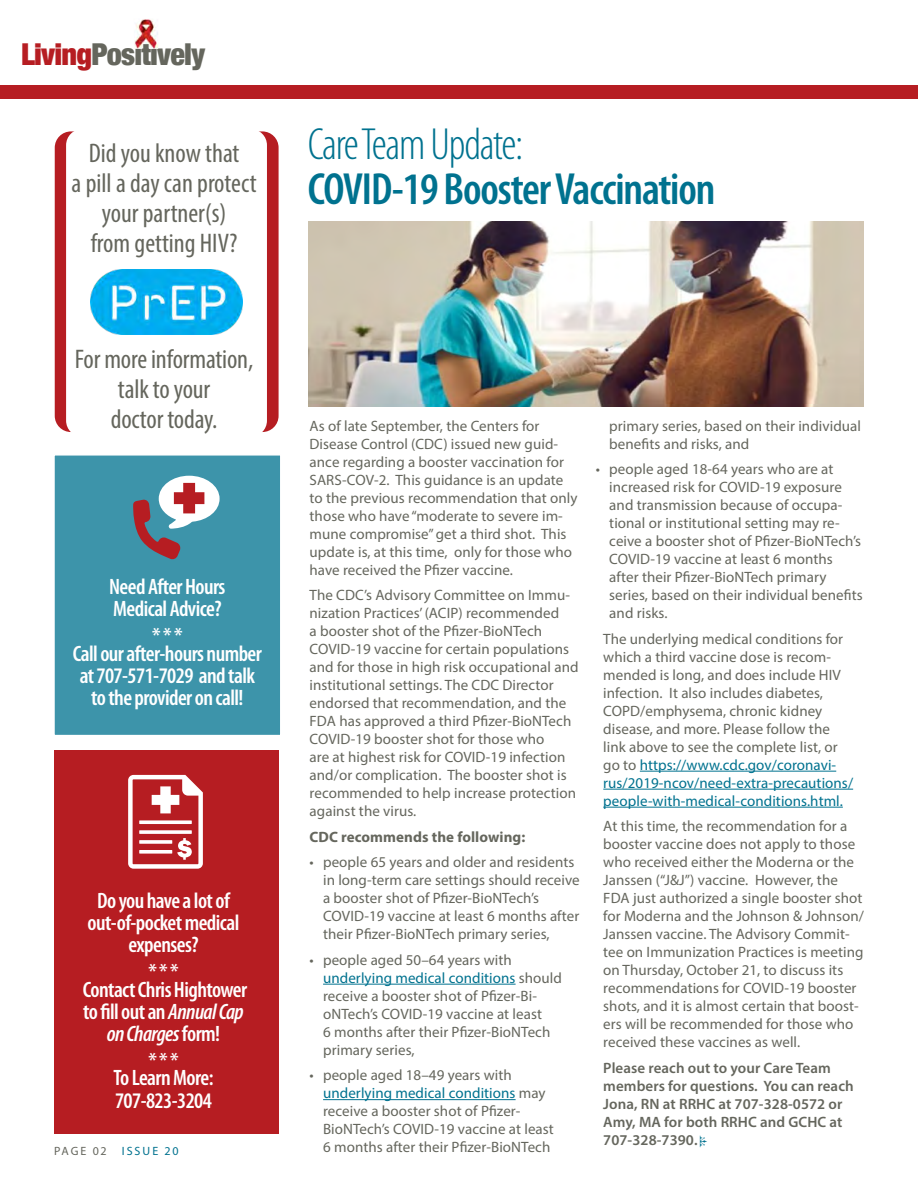
<style>
.page{position:relative;width:918px;height:1188px;background:#fff}
.page>*{position:absolute;margin:0;border:0;box-sizing:border-box;transform-origin:0 0}
.t1{font:600 condensed 45.3px "Myriad Pro";letter-spacing:-.025em;color:#00728f}
.t2{font:300 condensed 45.3px "Myriad Pro";letter-spacing:-.025em;color:#00728f}
.t3{font:900 condensed 30.15px "Helvetica Neue";letter-spacing:-.025em;color:#65665d}
.t4{font:condensed 27px/30px "Myriad Pro";letter-spacing:-.005em;color:#65665d;text-align:center}
.t5{font:600 condensed 22.35px/22.2px "Myriad Pro";letter-spacing:-.025em;color:#fff;text-align:center}
.t6{font:italic 600 condensed 22.35px/22.2px "Myriad Pro";letter-spacing:-.025em;color:#fff;text-align:center}
.t7{font:15px/18px "Myriad Pro";letter-spacing:.005em;color:#65665d}
.t8{font:600 15px/18px "Myriad Pro";letter-spacing:.005em;color:#65665d}
.t9{font:700 15px "Myriad Pro";letter-spacing:.005em;color:#65665d}
.t10{font:12px "Myriad Pro";letter-spacing:.17em;color:#00728f}
.s1{color:#b61d22}
.s2{font-style:normal}
.s3{color:#65665d}
.s4{color:#00728f}
</style>
<div class="page">
<div style="left:53px;top:454px;width:229px;height:282px;background:#3d94aa;border:2px solid #fff"></div>
<div style="left:54px;top:751px;width:225px;height:383px;background:#b61d22"></div>
<div style="left:0;top:86px;width:918px;height:13px;background:#b61d22"></div>
<img style="left:134px;top:19px;width:24px;height:30px">
<div style="left:55px;top:131px;width:224px;height:301px;background:#b61d22;border-radius:16px"></div>
<div style="left:66px;top:129px;width:201px;height:308px;background:#fff;border-radius:16px"></div>
<img style="left:90px;top:269px;width:153px;height:66px">
<svg style="left:133px;top:475px;width:87px;height:85px"></svg>
<svg style="left:128px;top:775px;width:75px;height:94px"></svg>
<hr style="left:323px;top:984px;width:193px;height:1px;background:#00728f">
<hr style="left:323px;top:1099px;width:193px;height:1px;background:#00728f">
<hr style="left:640px;top:771px;width:196px;height:1px;background:#00728f">
<hr style="left:603px;top:789px;width:250px;height:1px;background:#00728f">
<hr style="left:603px;top:807px;width:240px;height:1px;background:#00728f">
<img style="left:308px;top:221px;width:556px;height:186px">
<h2 class="t3" style="left:21px;top:30px;width:186px"><span class="s1">Living</span>Positively</h2>
<h3 class="t4" style="left:72px;top:138px;width:186px">Did you know that<br>a pill a day can protect your partner(s)<br>from getting HIV?</h3>
<h3 class="t4" style="left:75px;top:344px;width:180px">For more information, talk to your<br>doctor today.</h3>
<h3 class="t5" style="left:109px;top:575px;width:118px;text-align:left">Need After Hours<br>Medical Advice?</h3>
<h3 class="t5" style="left:73px;top:627px;width:191px;line-height:17.1px">* * *<br>Call our after-hours number</h3>
<h3 class="t5" style="left:80px;top:664px;width:177px">at 707-571-7029 and talk to the provider on call!</h3>
<h3 class="t5" style="left:88px;top:889px;width:154px">Do you have a lot of out-of-pocket medical expenses?</h3>
<h3 class="t5" style="left:83px;top:963px;width:166px;line-height:17.1px">* * *<br>Contact Chris Hightower</h3>
<h3 class="t6" style="left:83px;top:1000px;width:162px"><span class="s2">to fill out an</span> Annual Cap on Charges <span class="s2">form!</span></h3>
<h3 class="t5" style="left:113px;top:1052px;width:102px;line-height:17.1px">* * *<br>To Learn More:</h3>
<h3 class="t5" style="left:115px;top:1089px;width:98px">707-823-3204</h3>
<p class="t10" style="left:54px;top:1144px;width:126px"><span class="s3">PAGE 02</span> ISSUE 20</p>
<h1 class="t2" style="left:308px;top:117px;width:217px">Care Team Update:</h1>
<h1 class="t1" style="left:308px;top:161px;width:409px">COVID-19 Booster Vaccination</h1>
<p class="t7" style="left:310px;top:416px;width:269px">As of late September, the Centers for Disease Control (CDC) issued new guid&shy;ance regarding a booster vaccination for SARS-COV-2. This guidance is an update to the previous recommendation that only those who have “moderate to severe im&shy;mune compromise” get a third shot. This update is, at this time, only for those who have received the Pfizer vaccine.</p>
<p class="t7" style="left:310px;top:586px;width:270px">The CDC’s Advisory Committee on Immu&shy;nization Practices’ (ACIP) recommended<br>a booster shot of the Pfizer-BioNTech COVID-19 vaccine for certain populations and for those in high risk occupational and institutional settings. The CDC Director endorsed that recommendation, and the FDA has approved a third Pfizer-BioNTech COVID-19 booster shot for those who<br>are at highest risk for COVID-19 infection and/or complication. The booster shot is recommended to help increase protection against the virus.</p>
<p class="t9" style="left:310px;top:827px;width:217px">CDC recommends the following:</p>
<p class="t7" style="left:323px;top:853px;width:258px;text-indent:-14px">• people 65 years and older and residents in long-term care settings should receive a booster shot of Pfizer-BioNTech’s COVID-19 vaccine at least 6 months after their Pfizer-BioNTech primary series,</p>
<p class="t7" style="left:323px;top:950px;width:240px;text-indent:-14px">• people aged 50–64 years with <span class="s4">underlying medical conditions</span> should receive a booster shot of Pfizer-Bi&shy;oNTech’s COVID-19 vaccine at least<br>6 months after their Pfizer-BioNTech primary series,</p>
<p class="t7" style="left:323px;top:1066px;width:232px;text-indent:-14px">• people aged 18–49 years with <span class="s4">underlying medical conditions</span> may receive a booster shot of Pfizer-BioNTech’s COVID-19 vaccine at least 6 months after their Pfizer-BioNTech</p>
<p class="t7" style="left:609px;top:416px;width:253px">primary series, based on their individual benefits and risks, and</p>
<p class="t7" style="left:609px;top:460px;width:255px;text-indent:-14px">• people aged 18-64 years who are at increased risk for COVID-19 exposure and transmission because of occupa&shy;tional or institutional setting may re&shy;ceive a booster shot of Pfizer-BioNTech’s COVID-19 vaccine at least 6 months after their Pfizer-BioNTech primary series, based on their individual benefits and risks.</p>
<p class="t7" style="left:603px;top:629px;width:251px">The underlying medical conditions for which a third vaccine dose is recom&shy;mended is long, and does include HIV infection. It also includes diabetes, COPD/emphysema, chronic kidney disease, and more. Please follow the link above to see the complete list, or go to <span class="s4">https://www.cdc.gov/coronavi&shy;rus/2019-ncov/need-extra-precautions/ people-with-medical-conditions.html.</span></p>
<p class="t7" style="left:603px;top:817px;width:262px">At this time, the recommendation for a booster vaccine does not apply to those who received either the Moderna or the Janssen (“J&amp;J”) vaccine. However, the FDA just authorized a single booster shot for Moderna and the Johnson &amp; Johnson/ Janssen vaccine. The Advisory Commit&shy;tee on Immunization Practices is meeting on Thursday, October 21, to discuss its recommendations for COVID-19 booster shots, and it is almost certain that boost&shy;ers will be recommended for those who received these vaccines as well.</p>
<p class="t8" style="left:603px;top:1058px;width:252px">Please reach out to your Care Team members for questions. You can reach<br>Jona, RN at RRHC at 707-328-0572 or<br>Amy, MA for both RRHC and GCHC at<br>707-328-7390.<span class="s4">□</span></p>
</div>
